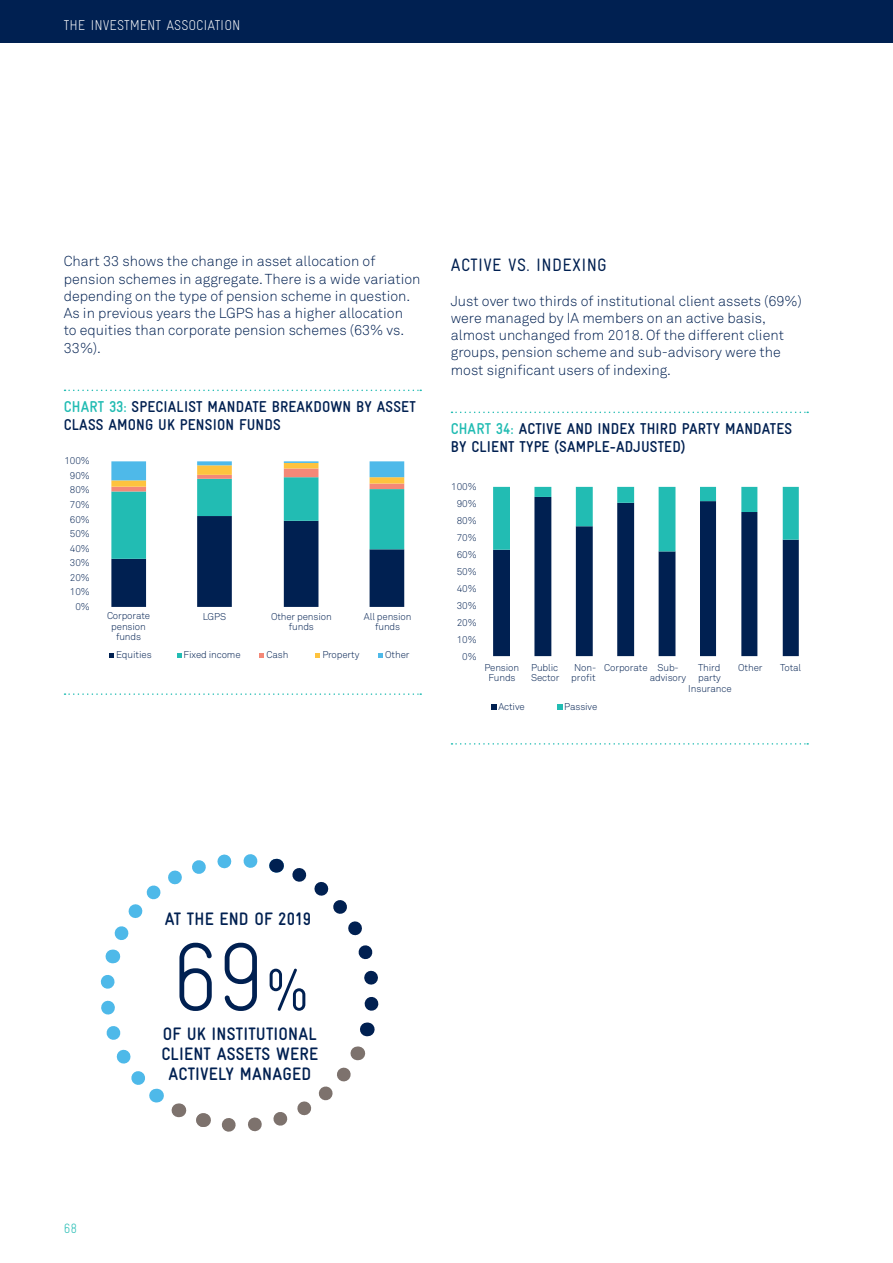
<style>
.page{position:relative;width:893px;height:1263px;background:#fff}
.page>*{position:absolute;margin:0;border:0;box-sizing:border-box;transform-origin:0 0}
.quote1{font:300 97.2px "Gravur Condensed";color:#002051}
.quote1-2{font:700 18.15px/20.4px "Gravur Condensed";letter-spacing:.01em;color:#002051;text-align:center}
.subhead1{font:18px "Gravur Condensed";letter-spacing:.02em;color:#002051}
.table_head{font:700 15.75px/17.2px "Gravur Condensed";letter-spacing:.01em;color:#002051}
.t1{font:300 14.25px/17.2px "Akkurat Std";color:#002051}
.t2{font:300 14.25px "Gravur Condensed";color:#fff}
.t3{font:300 13.5px "Gravur Condensed";color:#22bcb3}
.t4{font:300 9.75px/14.5px "Akkurat Std";letter-spacing:-.01em;color:#002051;text-align:center}
.s1{color:#22bcb3}
.s2{font-size:60px}
</style>
<div class="page">
<div style="left:0;top:0;width:893px;height:43px;background:#002051"></div>
<svg style="left:65px;top:390px;width:356px;height:1px"></svg>
<svg style="left:65px;top:693px;width:356px;height:2px"></svg>
<svg style="left:109px;top:653px;width:5px;height:5px"></svg>
<svg style="left:177px;top:653px;width:4px;height:5px"></svg>
<svg style="left:259px;top:653px;width:5px;height:5px"></svg>
<svg style="left:316px;top:653px;width:4px;height:5px"></svg>
<svg style="left:379px;top:653px;width:4px;height:5px"></svg>
<svg style="left:111px;top:461px;width:293px;height:146px"></svg>
<svg style="left:451px;top:412px;width:357px;height:1px"></svg>
<svg style="left:451px;top:743px;width:357px;height:2px"></svg>
<svg style="left:491px;top:704px;width:5px;height:5px"></svg>
<svg style="left:557px;top:704px;width:6px;height:5px"></svg>
<svg style="left:493px;top:551px;width:306px;height:105px"></svg>
<svg style="left:493px;top:487px;width:306px;height:64px"></svg>
<svg style="left:100px;top:854px;width:279px;height:278px"></svg>
<p class="t2" style="left:64px;top:17px;width:178px">THE INVESTMENT ASSOCIATION</p>
<p class="t1" style="left:64px;top:253px;width:358px">Chart 33 shows the change in asset allocation of pension schemes in aggregate. There is a wide variation depending on the type of pension scheme in question.<br>As in previous years the LGPS has a higher allocation<br>to equities than corporate pension schemes (63% vs.<br>33%).</p>
<p class="table_head" style="left:64px;top:398px;width:353px"><span class="s1">CHART 33:</span> SPECIALIST MANDATE BREAKDOWN BY ASSET<br>CLASS AMONG UK PENSION FUNDS</p>
<p class="t4" style="left:65px;top:454px;width:27px;text-align:right">100%<br>90%<br>80%<br>70%<br>60%<br>50%<br>40%<br>30%<br>20%<br>10%<br>0%</p>
<p class="t4" style="left:107px;top:611px;width:45px;line-height:10.5px">Corporate pension funds</p>
<p class="t4" style="left:203px;top:609px;width:25px">LGPS</p>
<p class="t4" style="left:271px;top:611px;width:62px;line-height:10.5px">Other pension funds</p>
<p class="t4" style="left:364px;top:611px;width:49px;line-height:10.5px">All pension funds</p>
<p class="t4" style="left:116px;top:647px;width:37px">Equities</p>
<p class="t4" style="left:184px;top:647px;width:59px">Fixed income</p>
<p class="t4" style="left:267px;top:647px;width:23px">Cash</p>
<p class="t4" style="left:322px;top:647px;width:39px">Property</p>
<p class="t4" style="left:385px;top:647px;width:26px">Other</p>
<p class="subhead1" style="left:451px;top:255px;width:158px">ACTIVE VS. INDEXING</p>
<p class="t1" style="left:451px;top:292px;width:353px">Just over two thirds of institutional client assets (69%) were managed by IA members on an active basis, almost unchanged from 2018. Of the different client groups, pension scheme and sub-advisory were the most significant users of indexing.</p>
<p class="table_head" style="left:451px;top:420px;width:343px"><span class="s1">CHART 34:</span> ACTIVE AND INDEX THIRD PARTY MANDATES<br>BY CLIENT TYPE (SAMPLE-ADJUSTED)</p>
<p class="t4" style="left:451px;top:478px;width:27px;line-height:17px;text-align:right">100%<br>90%<br>80%<br>70%<br>60%<br>50%<br>40%<br>30%<br>20%<br>10%<br>0%</p>
<p class="t4" style="left:484px;top:660px;width:75px">Pension Public</p>
<p class="t4" style="left:574px;top:660px;width:106px">Non- Corporate Sub-</p>
<p class="t4" style="left:698px;top:660px;width:24px">Third</p>
<p class="t4" style="left:738px;top:660px;width:26px">Other</p>
<p class="t4" style="left:780px;top:660px;width:23px">Total</p>
<p class="t4" style="left:488px;top:670px;width:29px">Funds</p>
<p class="t4" style="left:531px;top:670px;width:66px">Sector pro t</p>
<p class="t4" style="left:688px;top:672px;width:45px;line-height:10.5px;text-align:left;text-indent:-39px">advisory party<br>Insurance</p>
<p class="t4" style="left:498px;top:699px;width:28px">Active</p>
<p class="t4" style="left:564px;top:699px;width:35px">Passive</p>
<p class="t3" style="left:64px;top:1220px;width:15px">68</p>
<p class="quote1-2" style="left:165px;top:909px;width:148px">AT THE END OF 2019</p>
<p class="quote1" style="left:171px;top:921px;width:140px">69<span class="s2">%</span></p>
<p class="quote1-2" style="left:161px;top:1023px;width:158px">OF UK INSTITUTIONAL<br>CLIENT ASSETS WERE<br>ACTIVELY MANAGED</p>
</div>
